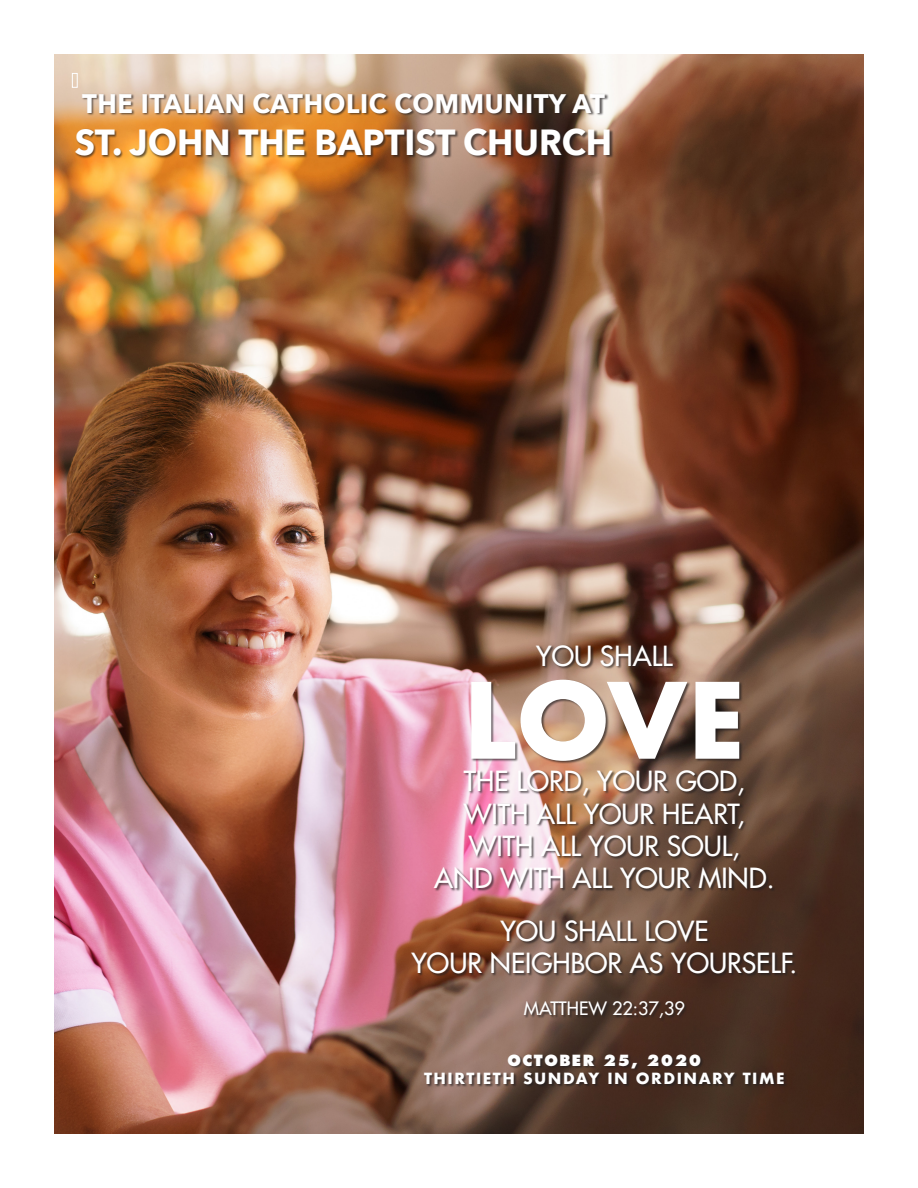
<style>
.page{position:relative;width:918px;height:1188px;background:#fff}
.page>*{position:absolute;margin:0;border:0;box-sizing:border-box;transform-origin:0 0}
.t1{font:700 102px "Futura";color:#fff}
.t2{font:700 36.15px "Avenir Next";color:#fff;scale:.95 1}
.t3{font:27px/32.4px "Futura";color:#fff;text-align:center}
.t4{font:700 26.85px "Avenir Next";letter-spacing:.025em;color:#fff;scale:.95 1}
.t5{font:18px "Futura";color:#fff}
.t6{font:700 15px/18px "Futura";letter-spacing:.1em;color:#fff;text-align:center}
.s1{font-weight:800}
</style>
<div class="page">
<img style="left:54px;top:54px;width:810px;height:1080px">
<div style="left:411px;top:644px;width:387px;height:444px;background:#231f20;opacity:.7"></div>
<div style="left:72px;top:73px;width:5px;height:15px;border:1px solid #fff"></div>
<div style="left:75px;top:93px;width:539px;height:65px;background:#231f20;opacity:.7"></div>
<p class="t4" style="left:82px;top:80px;width:552px">THE ITALIAN CATHOLIC COMMUNITY AT</p>
<p class="t2" style="left:75px;top:111px;width:567px">ST. JOHN THE BAPTIST CHURCH</p>
<p class="t3" style="left:536px;top:639px;width:138px">YOU SHALL</p>
<p class="t1" style="left:463px;top:647px;width:284px">LOVE</p>
<p class="t3" style="left:434px;top:765px;width:342px">THE LORD, YOUR GOD,<br>WITH ALL YOUR HEART,<br>WITH ALL YOUR SOUL,<br>AND WITH ALL YOUR MIND.</p>
<p class="t3" style="left:412px;top:915px;width:387px">YOU SHALL LOVE<br>YOUR NEIGHBOR AS YOURSELF.</p>
<p class="t5" style="left:524px;top:997px;width:162px">MATTHEW 22:37,39</p>
<p class="t6" style="left:424px;top:1051px;width:362px"><span class="s1">OCTOBER 25, 2020<br></span>THIRTIETH SUNDAY IN ORDINARY TIME</p>
</div>
